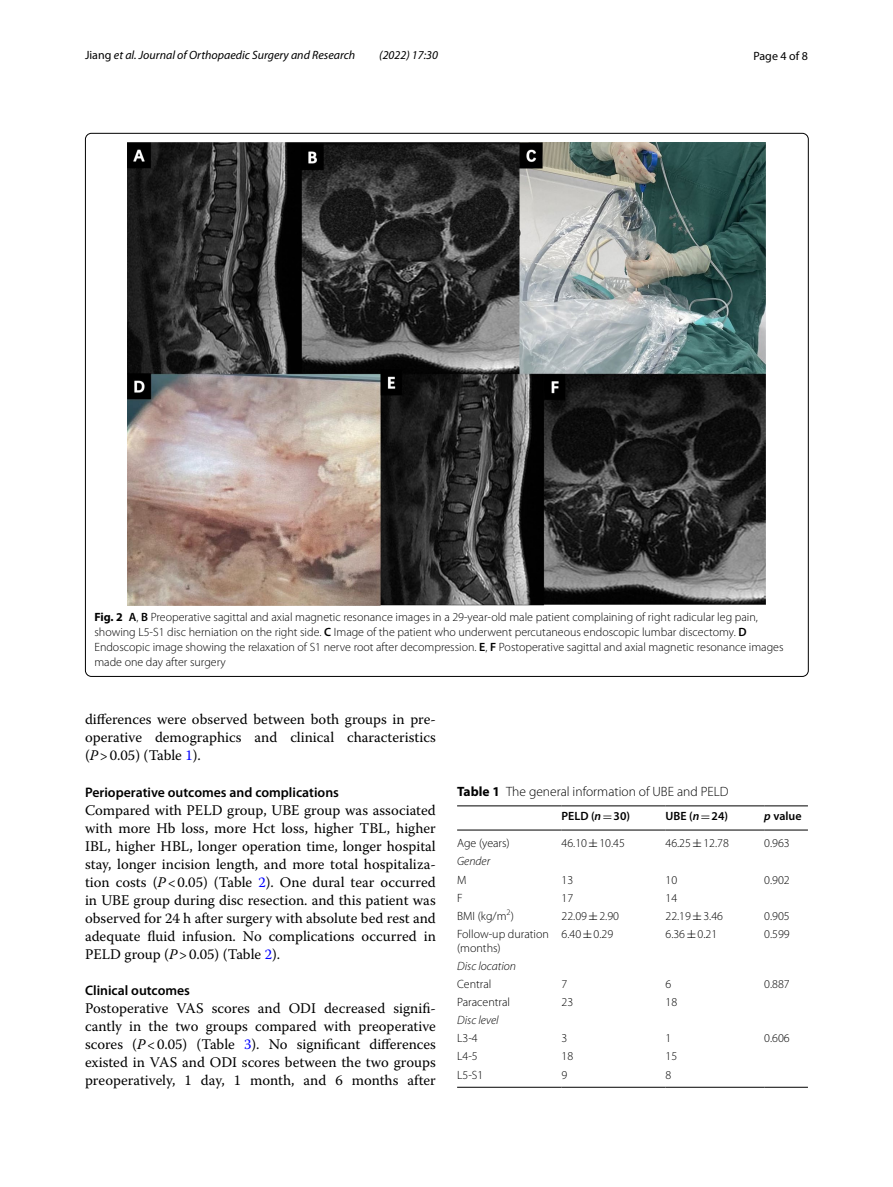
<style>
.page{position:relative;width:893px;height:1187px;background:#fff}
.page>*{position:absolute;margin:0;border:0;box-sizing:border-box;transform-origin:0 0}
.t1{font:14.7px/18px "Warnock Pro";color:#000;text-align:justify}
.t2{font:600 13.8px "Myriad Pro";color:#000}
.t3{font:300 13.5px "Myriad Pro";color:#000}
.t4{font:300 12px/15px "Myriad Pro";color:#000}
.t5{font:italic 12px "Myriad Pro";color:#000}
.t6{font:italic 300 12px "Myriad Pro";color:#000}
.t7{font:600 12px "Myriad Pro";color:#000}
.t8{font:12px "Myriad Pro";color:#000}
.s1{font-style:normal}
.s2{font-weight:700}
.s3{font-weight:600}
.s4{font-style:italic}
.s5{color:#00f}
.s6{font-family:"MTSY";font-weight:400}
</style>
<div class="page">
<img style="left:128px;top:142px;width:638px;height:464px">
<hr style="left:457px;top:805px;width:104px;height:1px;background:#000">
<hr style="left:457px;top:829px;width:104px;height:1px;background:#000">
<hr style="left:561px;top:805px;width:104px;height:1px;background:#000">
<hr style="left:561px;top:829px;width:104px;height:1px;background:#000">
<hr style="left:665px;top:805px;width:99px;height:1px;background:#000">
<hr style="left:665px;top:829px;width:99px;height:1px;background:#000">
<hr style="left:764px;top:805px;width:44px;height:1px;background:#000">
<hr style="left:764px;top:829px;width:44px;height:1px;background:#000">
<hr style="left:457px;top:1086px;width:104px;height:1px;background:#000">
<hr style="left:561px;top:1086px;width:104px;height:1px;background:#000">
<hr style="left:665px;top:1086px;width:99px;height:1px;background:#000">
<hr style="left:764px;top:1086px;width:44px;height:1px;background:#000">
<p class="t5" style="left:85px;top:48px;width:272px"><span class="s1">Jiang</span> et al. Journal of Orthopaedic Surgery and Research</p>
<p class="t5" style="left:379px;top:48px;width:60px">(2022) 17:30</p>
<p class="t8" style="left:753px;top:48px;width:56px">Page 4 of 8</p>
<p class="t4" style="left:94px;top:609px;width:691px"><span class="s2">Fig. 2</span> <span class="s3">A</span>, <span class="s3">B</span> Preoperative sagittal and axial magnetic resonance images in a 29-year-old male patient complaining of right radicular leg pain, showing L5-S1 disc herniation on the right side. <span class="s3">C</span> Image of the patient who underwent percutaneous endoscopic lumbar discectomy. <span class="s3">D </span>Endoscopic image showing the relaxation of S1 nerve root after decompression. <span class="s3">E</span>, <span class="s3">F</span> Postoperative sagittal and axial magnetic resonance images made one day after surgery</p>
<p class="t1" style="left:85px;top:710px;width:352px">differences were observed between both groups in pre&shy;operative demographics and clinical characteristics (<span class="s4">P</span>&gt;0.05) (Table <span class="s5">1</span>).</p>
<p class="t2" style="left:85px;top:783px;width:255px">Perioperative outcomes and complications</p>
<p class="t1" style="left:85px;top:800px;width:352px">Compared with PELD group, UBE group was associated with more Hb loss, more Hct loss, higher TBL, higher IBL, higher HBL, longer operation time, longer hospital stay, longer incision length, and more total hospitaliza&shy;tion costs (<span class="s4">P</span>&lt;0.05) (Table <span class="s5">2</span>). One dural tear occurred in UBE group during disc resection. and this patient was observed for 24 h after surgery with absolute bed rest and adequate fluid infusion. No complications occurred in PELD group (<span class="s4">P</span>&gt;0.05) (Table <span class="s5">2</span>).</p>
<p class="t2" style="left:85px;top:981px;width:107px">Clinical outcomes</p>
<p class="t1" style="left:85px;top:998px;width:352px">Postoperative VAS scores and ODI decreased signifi&shy;cantly in the two groups compared with preoperative scores (<span class="s4">P</span>&lt;0.05) (Table <span class="s5">3</span>). No significant differences existed in VAS and ODI scores between the two groups preoperatively, 1 day, 1 month, and 6 months after</p>
<p class="t3" style="left:457px;top:784px;width:273px"><span class="s2">Table 1</span> The general information of UBE and PELD</p>
<p class="t7" style="left:561px;top:808px;width:70px">PELD (<span class="s4">n</span><span class="s6">=</span>30)</p>
<p class="t7" style="left:665px;top:808px;width:64px">UBE (<span class="s4">n</span><span class="s6">=</span>24)</p>
<p class="t7" style="left:764px;top:808px;width:39px"><span class="s4">p</span> value</p>
<p class="t4" style="left:457px;top:835px;width:54px">Age (years)</p>
<p class="t4" style="left:561px;top:835px;width:65px">46.10<span class="s6">±</span>10.45</p>
<p class="t4" style="left:665px;top:835px;width:65px">46.25<span class="s6">±</span>12.78</p>
<p class="t4" style="left:764px;top:835px;width:27px">0.963</p>
<p class="t6" style="left:457px;top:854px;width:34px">Gender</p>
<p class="t4" style="left:457px;top:872px;width:11px">M</p>
<p class="t4" style="left:561px;top:872px;width:13px">13</p>
<p class="t4" style="left:665px;top:872px;width:13px">10</p>
<p class="t4" style="left:764px;top:872px;width:27px">0.902</p>
<p class="t4" style="left:457px;top:890px;width:7px">F</p>
<p class="t4" style="left:561px;top:890px;width:13px">17</p>
<p class="t4" style="left:665px;top:890px;width:13px">14</p>
<p class="t4" style="left:457px;top:908px;width:58px">BMI (kg/m<sup>2</sup>)</p>
<p class="t4" style="left:561px;top:908px;width:59px">22.09<span class="s6">±</span>2.90</p>
<p class="t4" style="left:665px;top:908px;width:59px">22.19<span class="s6">±</span>3.46</p>
<p class="t4" style="left:764px;top:908px;width:27px">0.905</p>
<p class="t4" style="left:457px;top:927px;width:93px;line-height:13.5px">Follow-up duration (months)</p>
<p class="t4" style="left:561px;top:926px;width:53px">6.40<span class="s6">±</span>0.29</p>
<p class="t4" style="left:665px;top:926px;width:53px">6.36<span class="s6">±</span>0.21</p>
<p class="t4" style="left:764px;top:926px;width:27px">0.599</p>
<p class="t6" style="left:457px;top:959px;width:60px">Disc location</p>
<p class="t4" style="left:457px;top:976px;width:36px">Central</p>
<p class="t4" style="left:561px;top:976px;width:7px">7</p>
<p class="t4" style="left:665px;top:976px;width:7px">6</p>
<p class="t4" style="left:764px;top:976px;width:27px">0.887</p>
<p class="t4" style="left:457px;top:994px;width:54px">Paracentral</p>
<p class="t4" style="left:561px;top:994px;width:13px">23</p>
<p class="t4" style="left:665px;top:994px;width:13px">18</p>
<p class="t6" style="left:457px;top:1013px;width:43px">Disc level</p>
<p class="t4" style="left:457px;top:1030px;width:22px">L3-4</p>
<p class="t4" style="left:561px;top:1030px;width:7px">3</p>
<p class="t4" style="left:665px;top:1030px;width:7px">1</p>
<p class="t4" style="left:764px;top:1030px;width:27px">0.606</p>
<p class="t4" style="left:457px;top:1049px;width:22px">L4-5</p>
<p class="t4" style="left:561px;top:1049px;width:13px">18</p>
<p class="t4" style="left:665px;top:1049px;width:13px">15</p>
<p class="t4" style="left:457px;top:1067px;width:28px">L5-S1</p>
<p class="t4" style="left:561px;top:1067px;width:7px">9</p>
<p class="t4" style="left:665px;top:1067px;width:7px">8</p>
</div>
